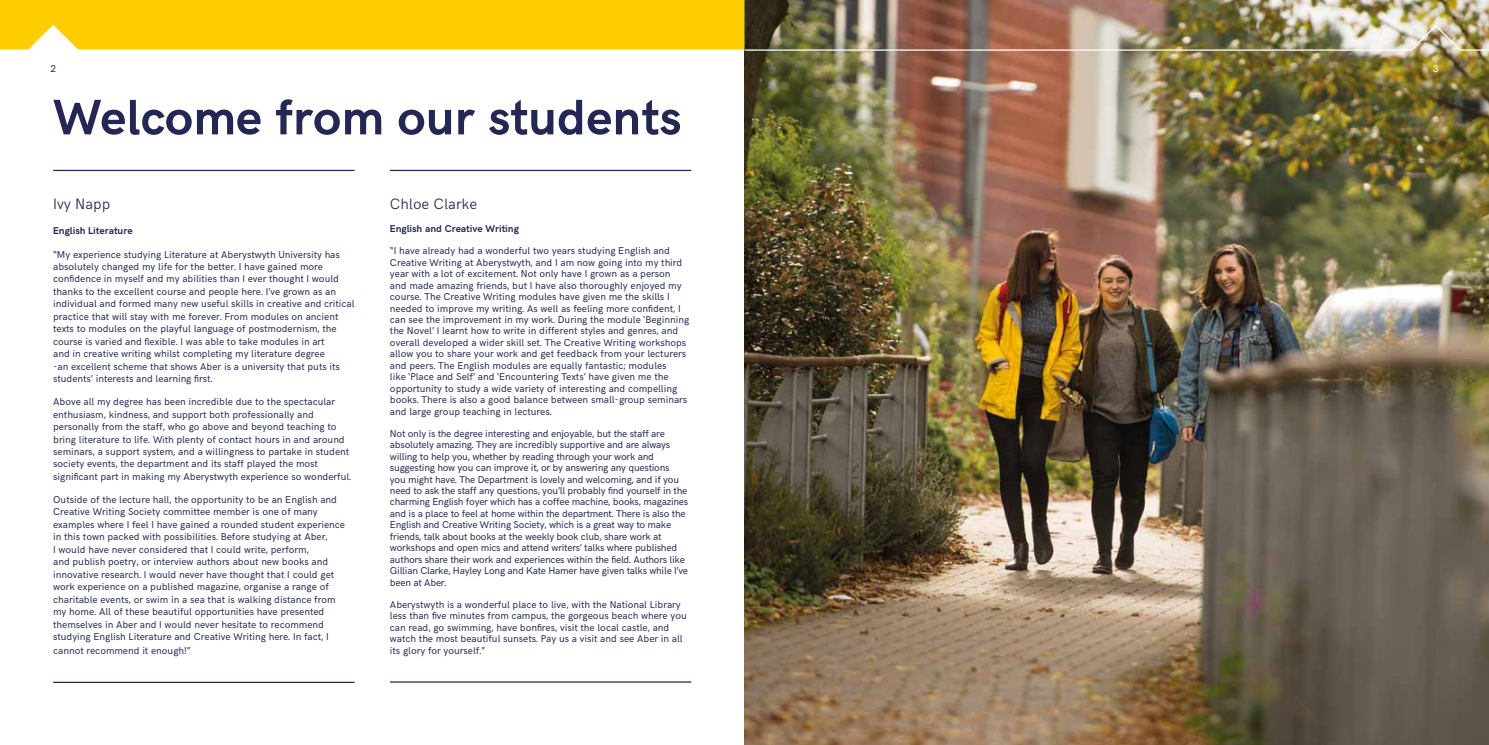
<style>
.page{position:relative;width:1489px;height:745px;background:#fff}
.page>*{position:absolute;margin:0;border:0;box-sizing:border-box;transform-origin:0 0}
.t1{font:700 50px "HK Grotesk";color:#242753}
.t2{font:300 15px "HK Grotesk";color:#242753}
.t3{font:10px/12.5px "HK Grotesk";color:#242753}
.t4{font:10px/11.5px "HK Grotesk";letter-spacing:-.02em;color:#242753}
.t5{font:700 10px "HK Grotesk";color:#242753}
.t6{font:10px "HK Grotesk";color:#fff}
</style>
<div class="page">
<img style="left:744px;top:52px;width:744px;height:692px">
<hr style="left:53px;top:681px;width:301px;height:1px;background:#242753">
<hr style="left:53px;top:170px;width:301px;height:1px;background:#242753">
<hr style="left:390px;top:681px;width:301px;height:1px;background:#242753">
<hr style="left:390px;top:170px;width:301px;height:1px;background:#242753">
<img style="left:0;top:0;width:1488px;height:52px">
<p class="t3" style="left:50px;top:62px;width:7px">2</p>
<p class="t6" style="left:1432px;top:61px;width:7px">3</p>
<h1 class="t1" style="left:53px;top:80px;width:629px">Welcome from our students</h1>
<h2 class="t2" style="left:53px;top:193px;width:59px">Ivy Napp</h2>
<p class="t5" style="left:53px;top:223px;width:81px">English Literature</p>
<p class="t3" style="left:53px;top:247px;width:303px">“My experience studying Literature at Aberystwyth University has absolutely changed my life for the better. I have gained more confidence in myself and my abilities than I ever thought I would thanks to the excellent course and people here. I’ve grown as an individual and formed many new useful skills in creative and critical practice that will stay with me forever. From modules on ancient texts to modules on the playful language of postmodernism, the course is varied and flexible. I was able to take modules in art<br>and in creative writing whilst completing my literature degree<br>-an excellent scheme that shows Aber is a university that puts its students’ interests and learning first.</p>
<p class="t3" style="left:53px;top:394px;width:299px">Above all my degree has been incredible due to the spectacular enthusiasm, kindness, and support both professionally and personally from the staff, who go above and beyond teaching to bring literature to life. With plenty of contact hours in and around seminars, a support system, and a willingness to partake in student society events, the department and its staff played the most significant part in making my Aberystwyth experience so wonderful.</p>
<p class="t3" style="left:53px;top:492px;width:293px">Outside of the lecture hall, the opportunity to be an English and Creative Writing Society committee member is one of many examples where I feel I have gained a rounded student experience in this town packed with possibilities. Before studying at Aber,<br>I would have never considered that I could write, perform,<br>and publish poetry, or interview authors about new books and innovative research. I would never have thought that I could get work experience on a published magazine, organise a range of charitable events, or swim in a sea that is walking distance from my home. All of these beautiful opportunities have presented themselves in Aber and I would never hesitate to recommend studying English Literature and Creative Writing here. In fact, I</p>
<p class="t3" style="left:53px;top:643px;width:139px">cannot recommend it enough!”</p>
<h2 class="t2" style="left:390px;top:193px;width:88px">Chloe Clarke</h2>
<p class="t5" style="left:390px;top:221px;width:130px">English and Creative Writing</p>
<p class="t3" style="left:390px;top:244px;width:301px;line-height:11.5px">“I have already had a wonderful two years studying English and Creative Writing at Aberystwyth, and I am now going into my third year with a lot of excitement. Not only have I grown as a person and made amazing friends, but I have also thoroughly enjoyed my course. The Creative Writing modules have given me the skills I needed to improve my writing. As well as feeling more confident, I can see the improvement in my work. During the module ‘Beginning the Novel’ I learnt how to write in different styles and genres, and overall developed a wider skill set. The Creative Writing workshops allow you to share your work and get feedback from your lecturers and peers. The English modules are equally fantastic; modules<br>like ‘Place and Self’ and ‘Encountering Texts’ have given me the opportunity to study a wide variety of interesting and compelling books. There is also a good balance between small-group seminars and large group teaching in lectures.</p>
<p class="t4" style="left:390px;top:426px;width:300px">Not only is the degree interesting and enjoyable, but the staff are absolutely amazing. They are incredibly supportive and are always willing to help you, whether by reading through your work and suggesting how you can improve it, or by answering any questions<br>you might have. The Department is lovely and welcoming, and if you need to ask the staff any questions, you’ll probably find yourself in the charming English foyer which has a coffee machine, books, magazines and is a place to feel at home within the department. There is also the English and Creative Writing Society, which is a great way to make friends, talk about books at the weekly book club, share work at workshops and open mics and attend writers’ talks where published authors share their work and experiences within the field. Authors like Gillian Clarke, Hayley Long and Kate Hamer have given talks while I’ve been at Aber.</p>
<p class="t3" style="left:390px;top:597px;width:298px;line-height:11.6px">Aberystwyth is a wonderful place to live, with the National Library less than five minutes from campus, the gorgeous beach where you can read, go swimming, have bonfires, visit the local castle, and watch the most beautiful sunsets. Pay us a visit and see Aber in all its glory for yourself.”</p>
</div>
